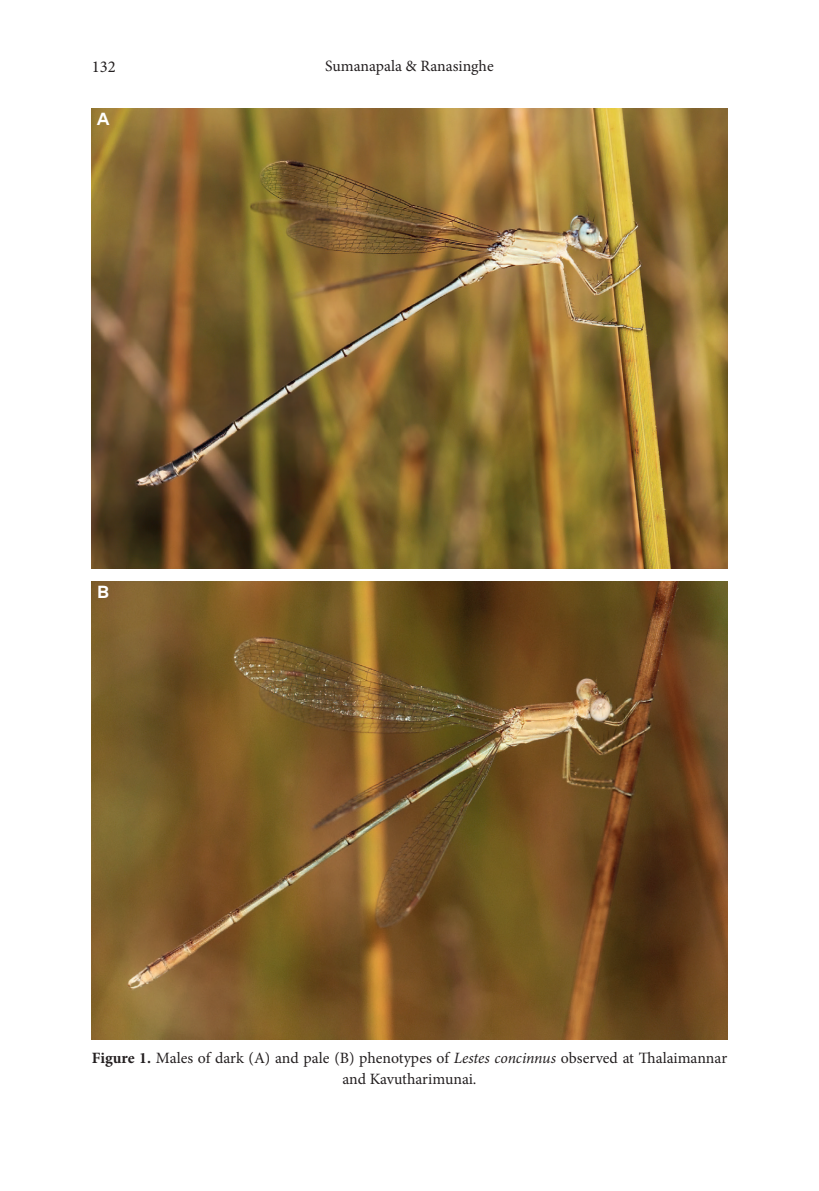
<style>
.page{position:relative;width:819px;height:1191px;background:#fff}
.page>*{position:absolute;margin:0;border:0;box-sizing:border-box;transform-origin:0 0}
.t1{font:700 17.5px "FF Mark Pro";color:#fff}
.t2{font:16.62px "Minion Pro";color:#231f20}
.t3{font:15.75px/21px "Minion Pro";letter-spacing:-.005em;color:#231f20;text-align:center}
.s1{font-weight:700}
.s2{font-style:italic}
</style>
<div class="page">
<img style="left:92px;top:108px;width:635px;height:460px">
<img style="left:92px;top:581px;width:635px;height:458px">
<p class="t2" style="left:92px;top:55px;width:25px">132</p>
<p class="t3" style="left:325px;top:56px;width:170px">Sumanapala &amp; Ranasinghe</p>
<p class="t1" style="left:97px;top:106px;width:14px">A</p>
<p class="t1" style="left:97px;top:579px;width:14px">B</p>
<p class="t3" style="left:92px;top:1047px;width:636px"><span class="s1">Figure 1.</span> Males of dark (A) and pale (B) phenotypes of <span class="s2">Lestes concinnus</span> observed at Thalaimannar and Kavutharimunai.</p>
</div>
